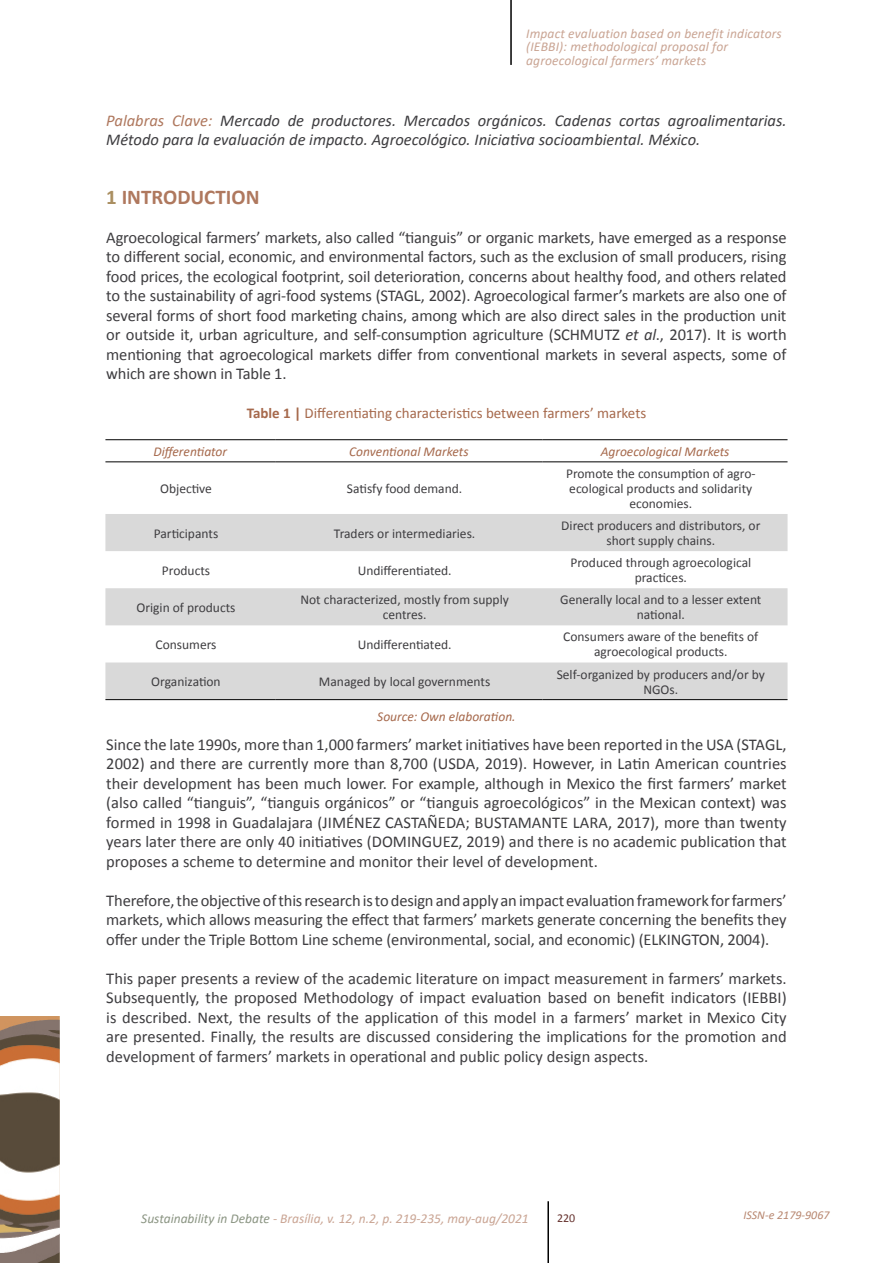
<style>
.page{position:relative;width:893px;height:1263px;background:#fff}
.page>*{position:absolute;margin:0;border:0;box-sizing:border-box;transform-origin:0 0}
.t1{font:700 21px "Calibri";color:#af785e}
.t2{font:16.5px/19.5px "Calibri";letter-spacing:-.01em;color:#3e3d40;text-align:justify}
.t3{font:italic 16.5px/19.5px "Calibri";color:#3e3d40}
.t4{font:15px "Calibri";color:#a6694c}
.t5{font:13.5px/15px "Calibri";color:#3e3d40;text-align:center}
.t6{font:italic 13.5px/13.5px "Calibri";letter-spacing:.01em;color:#caa594}
.t7{font:italic 13.5px "Calibri";color:#a6694c}
.t8{font:italic 12px "Calibri";color:#b88770}
.t9{font:12px "Calibri";color:#673430}
.s1{color:#af785e}
.s2{color:#aa8f61}
.s3{font-style:italic}
.s4{font-weight:700}
.s5{color:#8b9583}
</style>
<div class="page">
<hr style="left:510px;top:0;width:2px;height:65px;background:#000">
<hr style="left:547px;top:1201px;width:2px;height:62px;background:#000">
<img style="left:0;top:1016px;width:60px;height:247px">
<div style="left:105px;top:514px;width:682px;height:37px;background:#d9d9d9"></div>
<svg style="left:105px;top:588px;width:682px;height:111px;fill:#d9d9d9"></svg>
<hr style="left:105px;top:439px;width:170px;height:1px;background:#000">
<hr style="left:275px;top:439px;width:268px;height:1px;background:#000">
<hr style="left:543px;top:439px;width:244px;height:1px;background:#000">
<hr style="left:105px;top:461px;width:170px;height:1px;background:#000">
<hr style="left:275px;top:461px;width:268px;height:1px;background:#000">
<hr style="left:543px;top:461px;width:244px;height:1px;background:#000">
<hr style="left:105px;top:699px;width:170px;height:1px;background:#000">
<hr style="left:275px;top:699px;width:268px;height:1px;background:#000">
<hr style="left:543px;top:699px;width:244px;height:1px;background:#000">
<p class="t6" style="left:526px;top:26px;width:257px">Impact evaluation based on benefit indicators (IEBBI): methodological proposal for agroecological farmers’ markets</p>
<p class="t3" style="left:106px;top:110px;width:682px"><span class="s1">Palabras Clave:</span> Mercado de productores. Mercados orgánicos. Cadenas cortas agroalimentarias.<br>Método para la evaluación de impacto. Agroecológico. Iniciativa socioambiental. México.</p>
<p class="t1" style="left:106px;top:183px;width:155px"><span class="s2">1</span> INTRODUCTION</p>
<p class="t2" style="left:106px;top:228px;width:682px">Agroecological farmers’ markets, also called “tianguis” or organic markets, have emerged as a response to different social, economic, and environmental factors, such as the exclusion of small producers, rising food prices, the ecological footprint, soil deterioration, concerns about healthy food, and others related to the sustainability of agri-food systems (STAGL, 2002). Agroecological farmer’s markets are also one of several forms of short food marketing chains, among which are also direct sales in the production unit or outside it, urban agriculture, and self-consumption agriculture (SCHMUTZ <span class="s3">et al</span>., 2017). It is worth mentioning that agroecological markets differ from conventional markets in several aspects, some of which are shown in Table 1.</p>
<p class="t4" style="left:247px;top:404px;width:401px"><span class="s4">Table 1 |</span> Differentiating characteristics between farmers’ markets</p>
<p class="t7" style="left:153px;top:442px;width:75px">Differentiator</p>
<p class="t7" style="left:349px;top:442px;width:121px">Conventional Markets</p>
<p class="t7" style="left:601px;top:442px;width:130px">Agroecological Markets</p>
<p class="t5" style="left:160px;top:481px;width:53px">Objective</p>
<p class="t5" style="left:347px;top:481px;width:117px">Satisfy food demand.</p>
<p class="t5" style="left:566px;top:466px;width:191px">Promote the consumption of agro&shy;ecological products and solidarity economies.</p>
<p class="t5" style="left:154px;top:526px;width:66px">Participants</p>
<p class="t5" style="left:334px;top:526px;width:143px">Traders or intermediaries.</p>
<p class="t5" style="left:561px;top:518px;width:201px">Direct producers and distributors, or short supply chains.</p>
<p class="t5" style="left:162px;top:563px;width:50px">Products</p>
<p class="t5" style="left:358px;top:563px;width:95px">Undifferentiated.</p>
<p class="t5" style="left:570px;top:555px;width:182px">Produced through agroecological practices.</p>
<p class="t5" style="left:137px;top:600px;width:101px">Origin of products</p>
<p class="t5" style="left:300px;top:592px;width:210px">Not characterized, mostly from supply centres.</p>
<p class="t5" style="left:560px;top:592px;width:203px">Generally local and to a lesser extent national.</p>
<p class="t5" style="left:156px;top:637px;width:63px">Consumers</p>
<p class="t5" style="left:358px;top:637px;width:95px">Undifferentiated.</p>
<p class="t5" style="left:563px;top:629px;width:197px">Consumers aware of the benefits of agroecological products.</p>
<p class="t5" style="left:151px;top:674px;width:71px">Organization</p>
<p class="t5" style="left:319px;top:674px;width:173px">Managed by local governments</p>
<p class="t5" style="left:557px;top:667px;width:210px">Self-organized by producers and/or by<br>NGOs.</p>
<p class="t7" style="left:377px;top:707px;width:140px">Source: Own elaboration.</p>
<p class="t2" style="left:106px;top:735px;width:682px">Since the late 1990s, more than 1,000 farmers’ market initiatives have been reported in the USA (STAGL, 2002) and there are currently more than 8,700 (USDA, 2019). However, in Latin American countries their development has been much lower. For example, although in Mexico the first farmers’ market (also called “tianguis”, “tianguis orgánicos” or “tianguis agroecológicos” in the Mexican context) was formed in 1998 in Guadalajara (JIMÉNEZ CASTAÑEDA; BUSTAMANTE LARA, 2017), more than twenty years later there are only 40 initiatives (DOMINGUEZ, 2019) and there is no academic publication that proposes a scheme to determine and monitor their level of development.</p>
<p class="t2" style="left:106px;top:891px;width:682px">Therefore, the objective of this research is to design and apply an impact evaluation framework for farmers’ markets, which allows measuring the effect that farmers’ markets generate concerning the benefits they offer under the Triple Bottom Line scheme (environmental, social, and economic) (ELKINGTON, 2004).</p>
<p class="t2" style="left:106px;top:969px;width:682px">This paper presents a review of the academic literature on impact measurement in farmers’ markets.<br>Subsequently, the proposed Methodology of impact evaluation based on benefit indicators (IEBBI) is described. Next, the results of the application of this model in a farmers’ market in Mexico City are presented. Finally, the results are discussed considering the implications for the promotion and development of farmers’ markets in operational and public policy design aspects.</p>
<p class="t6" style="left:141px;top:1211px;width:389px"><span class="s5">Sustainability in Debate</span> - Brasília, v. 12, n.2, p. 219-235, may-aug/2021</p>
<p class="t8" style="left:743px;top:1206px;width:88px">ISSN-e 2179-9067</p>
<p class="t9" style="left:557px;top:1210px;width:20px">220</p>
</div>
